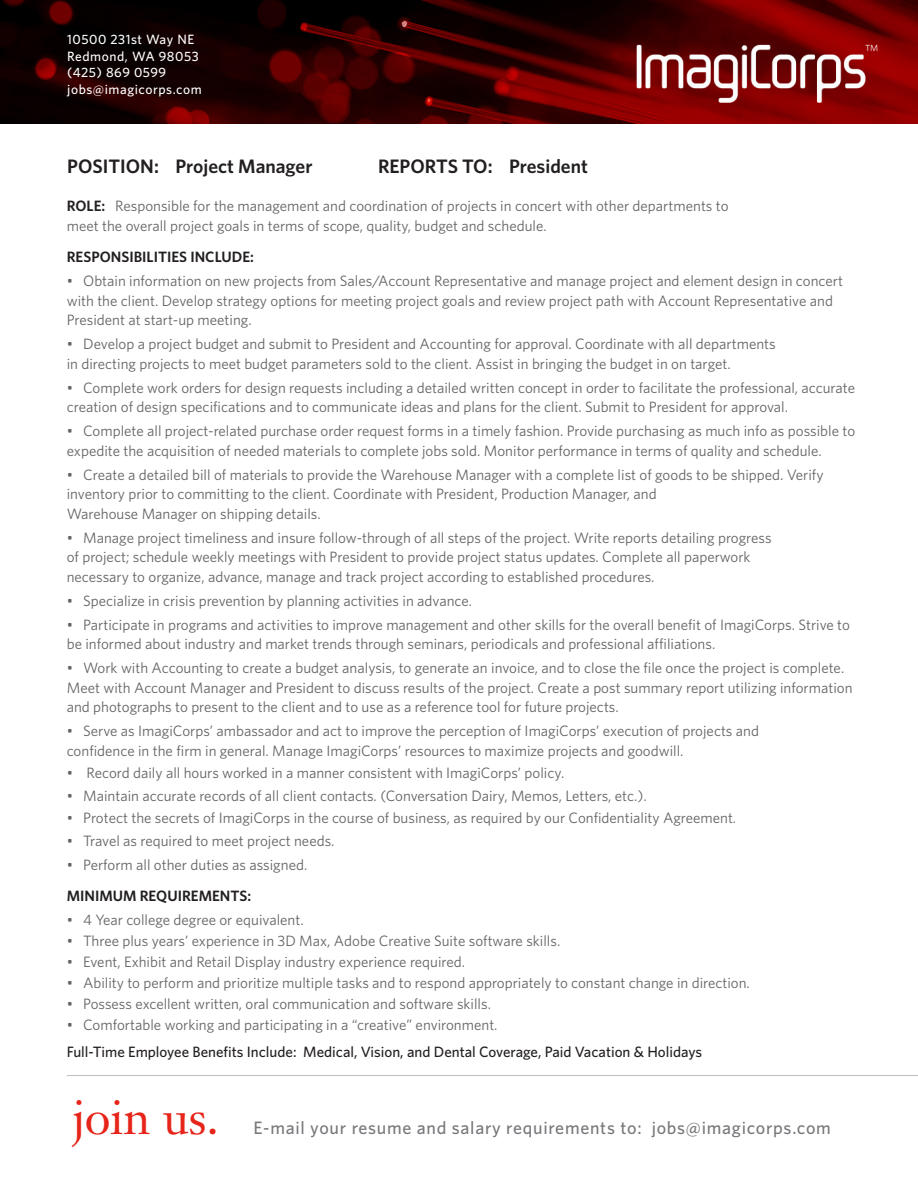
<style>
.page{position:relative;width:918px;height:1188px;background:#fff}
.page>*{position:absolute;margin:0;border:0;box-sizing:border-box;transform-origin:0 0}
.t1{font:48px "Janson Text";color:#e72419}
.t2{font:600 19.5px "Whitney";color:#231f20}
.t3{font:500 18px "Whitney";letter-spacing:.04em;color:#76787b}
.t4{font:15px/19.5px "Whitney";color:#636366}
.t5{font:500 15px "Whitney";color:#231f20}
.t6{font:600 15px "Whitney";color:#231f20}
.t7{font:500 13.5px "Whitney";letter-spacing:.04em;color:#fff}
.s1{font-weight:600;color:#231f20}
</style>
<div class="page">
<img style="left:0;top:0;width:918px;height:123px">
<hr style="left:67px;top:1075px;width:851px;height:1px;background:#bcbdc0">
<p class="t7" style="left:67px;top:31px;width:128px">10500 231st Way NE</p>
<p class="t7" style="left:67px;top:47px;width:133px">Redmond, WA 98053</p>
<p class="t7" style="left:67px;top:64px;width:100px">(425) 869 0599</p>
<p class="t7" style="left:67px;top:80px;width:136px">jobs@imagicorps.com</p>
<p class="t2" style="left:378px;top:153px;width:211px">REPORTS TO: President</p>
<p class="t2" style="left:67px;top:153px;width:247px">POSITION: Project Manager</p>
<p class="t4" style="left:67px;top:196px;width:663px"><span class="s1">ROLE:</span> Responsible for the management and coordination of projects in concert with other departments to</p>
<p class="t4" style="left:67px;top:215px;width:481px">meet the overall project goals in terms of scope, quality, budget and schedule.</p>
<p class="t6" style="left:67px;top:247px;width:189px">RESPONSIBILITIES INCLUDE:</p>
<p class="t4" style="left:67px;top:271px;width:778px">• Obtain information on new projects from Sales/Account Representative and manage project and element design in concert with the client. Develop strategy options for meeting project goals and review project path with Account Representative and<br>President at start-up meeting.</p>
<p class="t4" style="left:67px;top:334px;width:711px">• Develop a project budget and submit to President and Accounting for approval. Coordinate with all departments</p>
<p class="t4" style="left:67px;top:353px;width:665px">in directing projects to meet budget parameters sold to the client. Assist in bringing the budget in on target.</p>
<p class="t4" style="left:67px;top:377px;width:790px">• Complete work orders for design requests including a detailed written concept in order to facilitate the professional, accurate creation of design specifications and to communicate ideas and plans for the client. Submit to President for approval.</p>
<p class="t4" style="left:67px;top:421px;width:790px">• Complete all project-related purchase order request forms in a timely fashion. Provide purchasing as much info as possible to expedite the acquisition of needed materials to complete jobs sold. Monitor performance in terms of quality and schedule.</p>
<p class="t4" style="left:67px;top:464px;width:758px">• Create a detailed bill of materials to provide the Warehouse Manager with a complete list of goods to be shipped. Verify inventory prior to committing to the client. Coordinate with President, Production Manager, and</p>
<p class="t4" style="left:67px;top:503px;width:256px">Warehouse Manager on shipping details.</p>
<p class="t4" style="left:67px;top:527px;width:706px">• Manage project timeliness and insure follow-through of all steps of the project. Write reports detailing progress</p>
<p class="t4" style="left:67px;top:547px;width:685px">of project; schedule weekly meetings with President to provide project status updates. Complete all paperwork</p>
<p class="t4" style="left:67px;top:566px;width:589px">necessary to organize, advance, manage and track project according to established procedures.</p>
<p class="t4" style="left:67px;top:590px;width:407px">• Specialize in crisis prevention by planning activities in advance.</p>
<p class="t4" style="left:67px;top:614px;width:785px">• Participate in programs and activities to improve management and other skills for the overall benefit of ImagiCorps. Strive to be informed about industry and market trends through seminars, periodicals and professional affiliations.</p>
<p class="t4" style="left:67px;top:658px;width:787px">• Work with Accounting to create a budget analysis, to generate an invoice, and to close the file once the project is complete.<br>Meet with Account Manager and President to discuss results of the project. Create a post summary report utilizing information and photographs to present to the client and to use as a reference tool for future projects.</p>
<p class="t4" style="left:67px;top:721px;width:694px">• Serve as ImagiCorps’ ambassador and act to improve the perception of ImagiCorps’ execution of projects and</p>
<p class="t4" style="left:67px;top:740px;width:618px">confidence in the firm in general. Manage ImagiCorps’ resources to maximize projects and goodwill.</p>
<p class="t4" style="left:67px;top:763px;width:499px">• Record daily all hours worked in a manner consistent with ImagiCorps’ policy.</p>
<p class="t4" style="left:67px;top:785px;width:581px">• Maintain accurate records of all client contacts. (Conversation Dairy, Memos, Letters, etc.).</p>
<p class="t4" style="left:67px;top:808px;width:671px">• Protect the secrets of ImagiCorps in the course of business, as required by our Confidentiality Agreement.</p>
<p class="t4" style="left:67px;top:830px;width:269px">• Travel as required to meet project needs.</p>
<p class="t4" style="left:67px;top:854px;width:242px">• Perform all other duties as assigned.</p>
<p class="t6" style="left:67px;top:886px;width:186px">MINIMUM REQUIREMENTS:</p>
<p class="t4" style="left:67px;top:910px;width:238px">• 4 Year college degree or equivalent.</p>
<p class="t4" style="left:67px;top:931px;width:495px">• Three plus years’ experience in 3D Max, Adobe Creative Suite software skills.</p>
<p class="t4" style="left:67px;top:952px;width:400px">• Event, Exhibit and Retail Display industry experience required.</p>
<p class="t4" style="left:67px;top:973px;width:685px">• Ability to perform and prioritize multiple tasks and to respond appropriately to constant change in direction.</p>
<p class="t4" style="left:67px;top:994px;width:426px">• Possess excellent written, oral communication and software skills.</p>
<p class="t4" style="left:67px;top:1015px;width:432px">• Comfortable working and participating in a “creative” environment.</p>
<p class="t5" style="left:67px;top:1042px;width:637px">Full-Time Employee Benefits Include: Medical, Vision, and Dental Coverage, Paid Vacation &amp; Holidays</p>
<p class="t1" style="left:72px;top:1087px;width:148px">join us.</p>
<p class="t3" style="left:254px;top:1116px;width:579px">E-mail your resume and salary requirements to: jobs@imagicorps.com</p>
</div>
